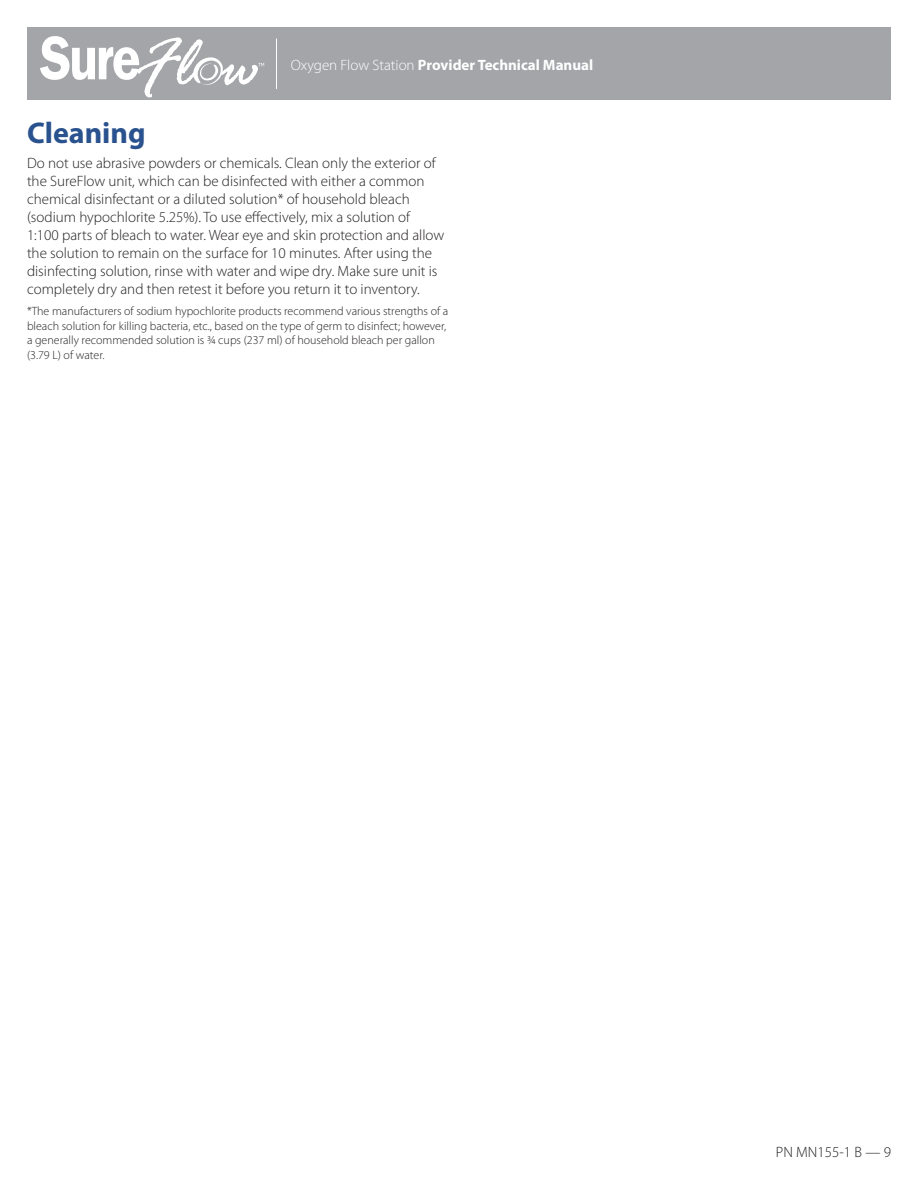
<style>
.page{position:relative;width:918px;height:1188px;background:#fff}
.page>*{position:absolute;margin:0;border:0;box-sizing:border-box;transform-origin:0 0}
.Header_Main{font:700 30px "Myriad Pro";color:#29528e}
.t1{font:300 15px/18px "Myriad Pro";color:#231f20}
.t2{font:700 15px "Myriad Pro";color:#fff}
.t3{font:300 12px/14.4px "Myriad Pro";color:#231f20}
.s1{font-weight:300}
</style>
<div class="page">
<div style="left:27px;top:28px;width:864px;height:72px;background:#a4a5a9"></div>
<hr style="left:276px;top:39px;width:1px;height:50px;background:#fff">
<svg style="left:40px;top:36px;width:224px;height:61px"></svg>
<p class="t2" style="left:291px;top:55px;width:304px"><span class="s1">Oxygen Flow Station</span> Provider Technical Manual</p>
<p class="Header_Main" style="left:27px;top:114px;width:120px">Cleaning</p>
<p class="t1" style="left:27px;top:154px;width:419px">Do not use abrasive powders or chemicals. Clean only the exterior of the SureFlow unit, which can be disinfected with either a common chemical disinfectant or a diluted solution* of household bleach (sodium hypochlorite 5.25%). To use effectively, mix a solution of 1:100 parts of bleach to water. Wear eye and skin protection and allow the solution to remain on the surface for 10 minutes. After using the disinfecting solution, rinse with water and wipe dry. Make sure unit is completely dry and then retest it before you return it to inventory.</p>
<p class="t3" style="left:27px;top:304px;width:423px">*The manufacturers of sodium hypochlorite products recommend various strengths of a bleach solution for killing bacteria, etc., based on the type of germ to disinfect; however, a generally recommended solution is ¾ cups (237 ml) of household bleach per gallon (3.79 L) of water.</p>
<p class="t1" style="left:776px;top:1144px;width:117px">PN MN155-1 B — 9</p>
</div>
